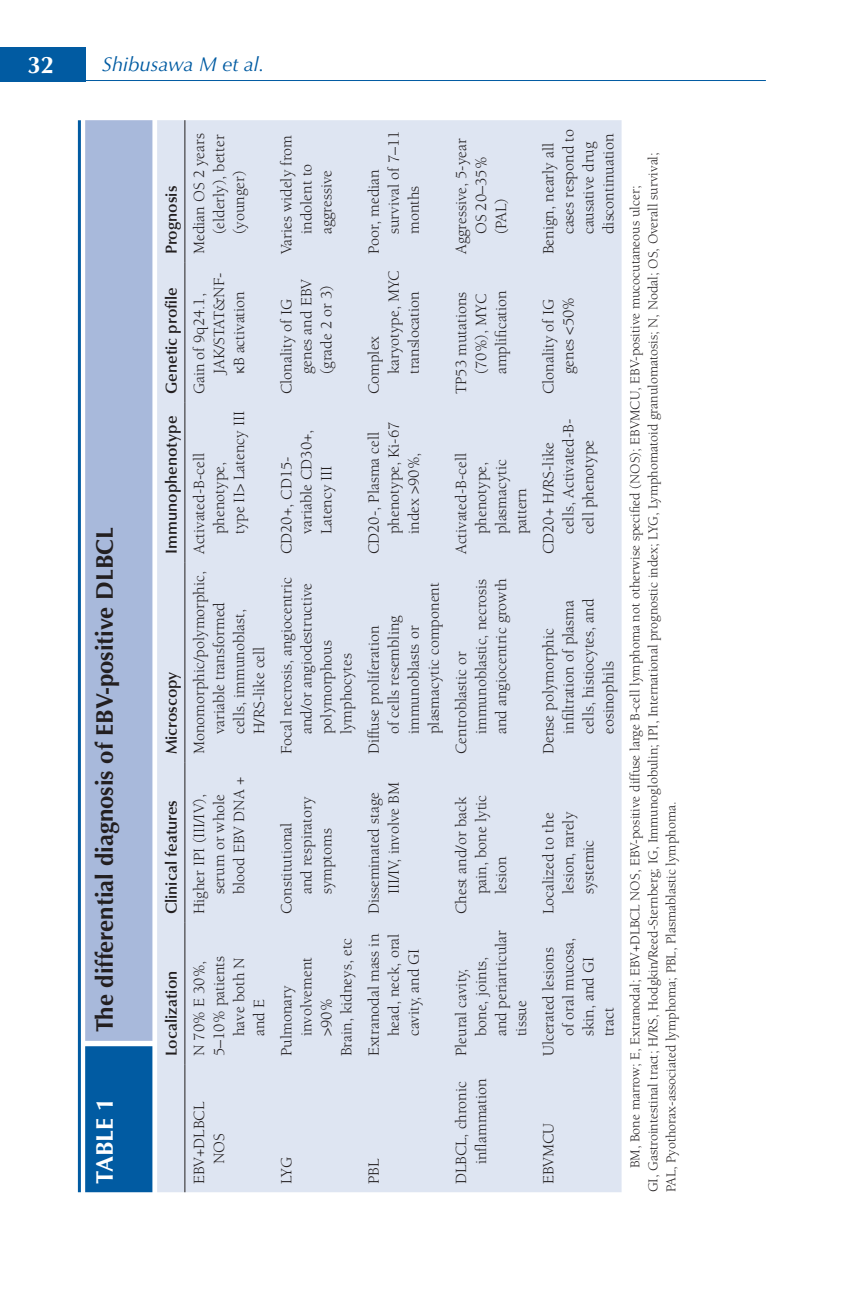
<style>
.page{position:relative;width:851px;height:1304px;background:#fff}
.page>*{position:absolute;margin:0;border:0;box-sizing:border-box;transform-origin:0 0}
.Table_title_1_lines{font:700 24px "Optima LT Std";color:#231f20}
.Table_title_1_lines-2{font:700 24px "Optima LT Std";color:#fff}
.t1{font:italic 20px "Optima LT Std";color:#015ba2}
.Table_Body{font:16px/20px "Berkeley Std";color:#231f20}
.TCH{font:600 16px "Optima LT Std";color:#231f20}
.Table_Source{font:14px/18px "Berkeley Std";color:#231f20}
.s1{font-family:"Warnock Pro";font-weight:300}
</style>
<div class="page">
<div style="left:0;top:47px;width:85px;height:34px;background:#015ba2"></div>
<hr style="left:0;top:80px;width:765px;height:1px;background:#015ba2">
<div style="left:157px;top:120px;width:464px;height:1072px;background:#dee5f2"></div>
<hr style="left:184px;top:1064px;width:1px;height:128px;background:#231f20">
<hr style="left:184px;top:922px;width:1px;height:142px;background:#231f20">
<hr style="left:184px;top:762px;width:1px;height:160px;background:#231f20">
<hr style="left:184px;top:562px;width:1px;height:200px;background:#231f20">
<hr style="left:184px;top:402px;width:1px;height:160px;background:#231f20">
<hr style="left:184px;top:262px;width:1px;height:140px;background:#231f20">
<hr style="left:184px;top:120px;width:1px;height:142px;background:#231f20">
<div style="left:85px;top:1046px;width:67px;height:146px;background:#015ba2"></div>
<div style="left:85px;top:120px;width:67px;height:921px;background:#a8b9db"></div>
<hr style="left:78px;top:120px;width:3px;height:1072px;background:#015ba2">
<h1 class="Table_title_1_lines-2" style="left:27px;top:51px;width:28px">32</h1>
<p class="t1" style="left:102px;top:53px;width:164px">Shibusawa M et al.</p>
<p class="Table_title_1_lines" style="left:91px;top:1032px;width:507px;rotate:-90deg">The differential diagnosis of EBV-positive DLBCL</p>
<p class="Table_title_1_lines-2" style="left:91px;top:1184px;width:88px;rotate:-90deg">TABLE 1</p>
<p class="TCH" style="left:162px;top:254px;width:70px;rotate:-90deg">Prognosis</p>
<p class="TCH" style="left:162px;top:394px;width:109px;rotate:-90deg">Genetic profile</p>
<p class="TCH" style="left:162px;top:554px;width:140px;rotate:-90deg">Immunophenotype</p>
<p class="TCH" style="left:162px;top:754px;width:84px;rotate:-90deg">Microscopy</p>
<p class="TCH" style="left:162px;top:914px;width:116px;rotate:-90deg">Clinical features</p>
<p class="Table_Body" style="left:189px;top:234px;width:102px;text-align:justify;text-indent:-20px;rotate:-90deg">Median OS 2 years (elderly), better (younger)</p>
<p class="Table_Body" style="left:189px;top:374px;width:103px;text-indent:-20px;rotate:-90deg">Gain of 9q24.1,<br>JAK/STAT&amp;NF&shy;<span class="s1">κ</span>B activation</p>
<p class="Table_Body" style="left:189px;top:534px;width:124px;text-indent:-20px;rotate:-90deg">Activated-B-cell phenotype,<br>type II&gt; Latency III</p>
<p class="Table_Body" style="left:189px;top:734px;width:165px;text-indent:-20px;rotate:-90deg">Monomorphic/polymorphic, variable transformed cells, immunoblast,<br>H/RS-like cell</p>
<p class="Table_Body" style="left:189px;top:894px;width:119px;text-indent:-20px;rotate:-90deg">Higher IPI (III/IV), serum or whole blood EBV DNA +</p>
<p class="TCH" style="left:162px;top:1056px;width:87px;rotate:-90deg">Localization</p>
<p class="Table_Body" style="left:189px;top:1056px;width:97px;rotate:-90deg">N 70% E 30%,</p>
<p class="Table_Body" style="left:209px;top:1036px;width:82px;text-align:justify;text-indent:-20px;rotate:-90deg">5–10% patients have both N and E</p>
<p class="Table_Body" style="left:189px;top:1164px;width:64px;text-indent:-20px;rotate:-90deg">EBV+DLBCL<br>NOS</p>
<p class="Table_Body" style="left:277px;top:234px;width:100px;text-indent:-20px;rotate:-90deg">Varies widely from indolent to aggressive</p>
<p class="Table_Body" style="left:277px;top:374px;width:97px;text-indent:-20px;rotate:-90deg">Clonality of IG genes and EBV (grade 2 or 3)</p>
<p class="Table_Body" style="left:277px;top:534px;width:106px;text-indent:-20px;rotate:-90deg">CD20+, CD15- variable CD30+,<br>Latency III</p>
<p class="Table_Body" style="left:277px;top:734px;width:158px;text-indent:-20px;rotate:-90deg">Focal necrosis, angiocentric and/or angiodestructive polymorphous lymphocytes</p>
<p class="Table_Body" style="left:277px;top:894px;width:99px;text-indent:-20px;rotate:-90deg">Constitutional and respiratory symptoms</p>
<p class="Table_Body" style="left:337px;top:1056px;width:120px;rotate:-90deg">Brain, kidneys, etc</p>
<p class="Table_Body" style="left:277px;top:1036px;width:81px;text-indent:-20px;rotate:-90deg">Pulmonary involvement &gt;90%</p>
<p class="Table_Body" style="left:364px;top:234px;width:105px;text-indent:-20px;rotate:-90deg">Poor, median survival of 7–11 months</p>
<p class="Table_Body" style="left:364px;top:374px;width:105px;text-indent:-20px;rotate:-90deg">Complex karyotype, MYC translocation</p>
<p class="Table_Body" style="left:364px;top:534px;width:114px;text-indent:-20px;rotate:-90deg">CD20-, Plasma cell phenotype, Ki-67 index &gt;90%,</p>
<p class="Table_Body" style="left:364px;top:734px;width:153px;text-indent:-20px;rotate:-90deg">Diffuse proliferation<br>of cells resembling immunoblasts or plasmacytic component</p>
<p class="Table_Body" style="left:364px;top:894px;width:114px;text-indent:-20px;rotate:-90deg">Disseminated stage<br>III/IV, involve BM</p>
<p class="Table_Body" style="left:364px;top:1036px;width:104px;text-align:justify;text-indent:-20px;rotate:-90deg">Extranodal mass in head, neck, oral cavity, and GI</p>
<p class="Table_Body" style="left:277px;top:1184px;width:28px;rotate:-90deg">LYG</p>
<p class="Table_Body" style="left:364px;top:1184px;width:27px;rotate:-90deg">PBL</p>
<p class="Table_Body" style="left:451px;top:234px;width:97px;text-indent:-20px;rotate:-90deg">Aggressive, 5-year<br>OS 20–35% (PAL)</p>
<p class="Table_Body" style="left:538px;top:234px;width:107px;text-indent:-20px;rotate:-90deg">Benign, nearly all cases respond to causative drug discontinuation</p>
<p class="Table_Body" style="left:451px;top:374px;width:86px;text-indent:-20px;rotate:-90deg">TP53 mutations (70%), MYC amplification</p>
<p class="Table_Body" style="left:451px;top:534px;width:83px;text-indent:-20px;rotate:-90deg">Activated-B-cell phenotype, plasmacytic pattern</p>
<p class="Table_Body" style="left:451px;top:734px;width:158px;text-indent:-20px;rotate:-90deg">Centroblastic or immunoblastic, necrosis and angiocentric growth</p>
<p class="Table_Body" style="left:538px;top:394px;width:99px;text-align:right;rotate:-90deg">Clonality of IG genes &lt;50%</p>
<p class="Table_Body" style="left:538px;top:534px;width:117px;text-indent:-20px;rotate:-90deg">CD20+ H/RS-like cells, Activated-B&shy;cell phenotype</p>
<p class="Table_Body" style="left:538px;top:734px;width:137px;text-indent:-20px;rotate:-90deg">Dense polymorphic infiltration of plasma cells, histiocytes, and eosinophils</p>
<p class="Table_Body" style="left:451px;top:894px;width:101px;text-indent:-20px;rotate:-90deg">Chest and/or back pain, bone lytic lesion</p>
<p class="Table_Body" style="left:451px;top:1036px;width:108px;text-indent:-20px;rotate:-90deg">Pleural cavity, bone, joints, and periarticular tissue</p>
<p class="Table_Body" style="left:451px;top:1184px;width:107px;text-align:right;rotate:-90deg">DLBCL, chronic inflammation</p>
<p class="Table_Body" style="left:538px;top:894px;width:84px;text-align:justify;text-indent:-20px;rotate:-90deg">Localized to the lesion, rarely systemic</p>
<p class="Table_Body" style="left:538px;top:1036px;width:100px;text-indent:-20px;rotate:-90deg">Ulcerated lesions of oral mucosa, skin, and GI tract</p>
<p class="Table_Body" style="left:538px;top:1184px;width:63px;rotate:-90deg">EBVMCU</p>
<p class="Table_Source" style="left:626px;top:1192px;width:1041px;text-indent:24px;rotate:-90deg">BM, Bone marrow; E, Extranodal; EBV+DLBCL NOS, EBV-positive diffuse large B-cell lymphoma not otherwise specified (NOS); EBVMCU, EBV-positive mucocutaneous ulcer;<br>GI, Gastrointestinal tract; H/RS, Hodgkin/Reed-Sternberg; IG, Immunoglobulin; IPI, International prognostic index; LYG, Lymphomatoid granulomatosis; N, Nodal; OS, Overall survival;<br>PAL, Pyothorax-associated lymphoma; PBL, Plasmablastic lymphoma.</p>
</div>
